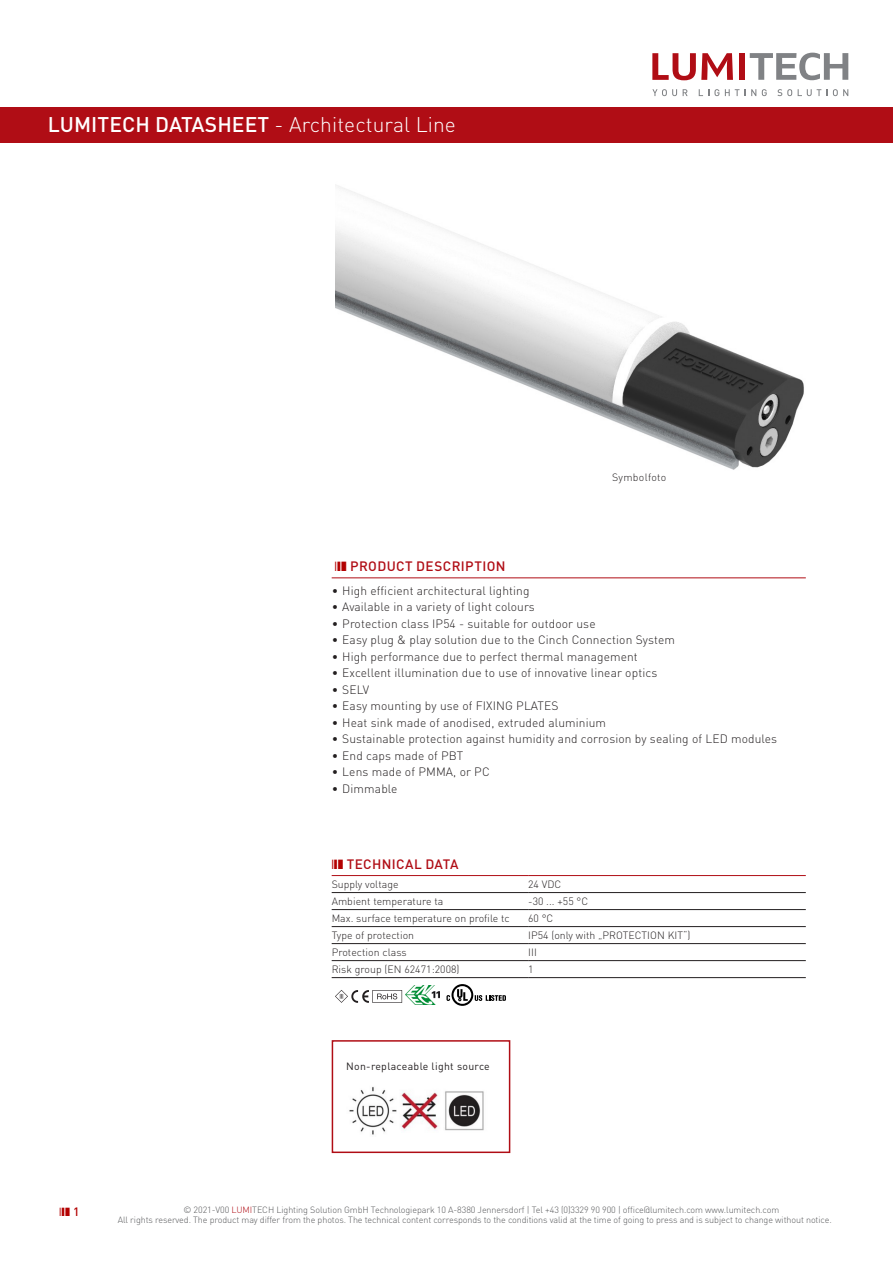
<style>
.page{position:relative;width:893px;height:1263px;background:#fff}
.page>*{position:absolute;margin:0;border:0;box-sizing:border-box;transform-origin:0 0}
.t1{font:300 21px "DIN Pro";letter-spacing:.005em;color:#fff}
.Absatzformat_1{font:500 13.5px "DIN Pro";letter-spacing:.03em;color:#b00d15}
.grouptext_title_firs{font:500 13.5px "DIN Pro";letter-spacing:.025em;color:#b00d15}
.t2{font:300 12px "DIN Pro";letter-spacing:.01em;color:#231f20}
.t3{font:500 12px "DIN Pro";color:#b30101}
.tbl_technical_data_k{font:300 10.5px "DIN Pro";letter-spacing:.005em;color:#231f20}
.tbl_technical_data_c{font:300 10.5px "DIN Pro";letter-spacing:.005em;color:#231f20}
.Bullets{font:10.5px "DIN Pro";letter-spacing:.03em;color:#231f20}
.Bullets-2{font:300 10.5px "DIN Pro";letter-spacing:.03em;color:#231f20}
.t4{font:300 9px/10.8px "DIN Pro";letter-spacing:-.01em;color:#57585a}
.s1{font-weight:500}
.s2{color:#b30101}
.s3{color:#b00d15}
</style>
<div class="page">
<div style="left:0;top:107px;width:893px;height:36px;background:#b00d15"></div>
<svg style="left:652px;top:89px;width:25px;height:7px"></svg>
<svg style="left:683px;top:89px;width:5px;height:7px"></svg>
<svg style="left:699px;top:89px;width:20px;height:7px"></svg>
<svg style="left:725px;top:89px;width:31px;height:7px"></svg>
<svg style="left:762px;top:89px;width:5px;height:7px"></svg>
<svg style="left:777px;top:89px;width:15px;height:7px"></svg>
<svg style="left:798px;top:89px;width:29px;height:7px"></svg>
<svg style="left:833px;top:89px;width:15px;height:7px"></svg>
<svg style="left:750px;top:53px;width:98px;height:27px"></svg>
<div style="left:739px;top:53px;width:6px;height:27px;background:#b00d15"></div>
<svg style="left:652px;top:53px;width:81px;height:27px"></svg>
<hr style="left:332px;top:577px;width:474px;height:1px;background:#b00d15">
<hr style="left:332px;top:892px;width:196px;height:1px;background:#231f20">
<hr style="left:332px;top:875px;width:196px;height:1px;background:#b00d15">
<hr style="left:528px;top:875px;width:278px;height:1px;background:#b00d15">
<hr style="left:528px;top:892px;width:278px;height:1px;background:#231f20">
<hr style="left:332px;top:909px;width:196px;height:1px;background:#231f20">
<hr style="left:528px;top:909px;width:278px;height:1px;background:#231f20">
<hr style="left:332px;top:926px;width:196px;height:1px;background:#231f20">
<hr style="left:528px;top:926px;width:278px;height:1px;background:#231f20">
<hr style="left:332px;top:943px;width:196px;height:1px;background:#231f20">
<hr style="left:528px;top:943px;width:278px;height:1px;background:#231f20">
<hr style="left:332px;top:960px;width:196px;height:1px;background:#231f20">
<hr style="left:332px;top:977px;width:196px;height:1px;background:#231f20">
<hr style="left:528px;top:960px;width:278px;height:1px;background:#231f20">
<hr style="left:528px;top:977px;width:278px;height:1px;background:#231f20">
<svg style="left:335px;top:990px;width:67px;height:13px"></svg>
<img style="left:406px;top:985px;width:34px;height:20px">
<svg style="left:446px;top:984px;width:60px;height:22px"></svg>
<img style="left:336px;top:185px;width:468px;height:285px">
<img style="left:349px;top:1087px;width:135px;height:48px">
<div style="left:332px;top:1040px;width:178px;height:113px;border:2px solid #b00d15"></div>
<h1 class="t1" style="left:48px;top:110px;width:410px"><span class="s1">LUMITECH DATASHEET</span> - Architectural Line</h1>
<p class="Bullets-2" style="left:612px;top:470px;width:56px">Symbolfoto</p>
<p class="Absatzformat_1" style="left:335px;top:557px;width:172px"><span class="s2">❘❙❚</span> PRODUCT DESCRIPTION</p>
<p class="t2" style="left:332px;top:582px;width:199px">• High efficient architectural lighting</p>
<p class="t2" style="left:332px;top:599px;width:205px">• Available in a variety of light colours</p>
<p class="t2" style="left:332px;top:615px;width:265px">• Protection class IP54 - suitable for outdoor use</p>
<p class="t2" style="left:332px;top:632px;width:345px">• Easy plug &amp; play solution due to the Cinch Connection System</p>
<p class="t2" style="left:332px;top:648px;width:308px">• High performance due to perfect thermal management</p>
<p class="t2" style="left:332px;top:665px;width:327px">• Excellent illumination due to use of innovative linear optics</p>
<p class="t2" style="left:332px;top:681px;width:39px">• SELV</p>
<p class="t2" style="left:332px;top:698px;width:228px">• Easy mounting by use of FIXING PLATES</p>
<p class="t2" style="left:332px;top:714px;width:276px">• Heat sink made of anodised, extruded aluminium</p>
<p class="t2" style="left:332px;top:731px;width:447px">• Sustainable protection against humidity and corrosion by sealing of LED modules</p>
<p class="t2" style="left:332px;top:747px;width:133px">• End caps made of PBT</p>
<p class="t2" style="left:332px;top:764px;width:160px">• Lens made of PMMA, or PC</p>
<p class="t2" style="left:332px;top:780px;width:67px">• Dimmable</p>
<p class="grouptext_title_firs" style="left:332px;top:855px;width:128px"><span class="s2">❘❙❚</span> TECHNICAL DATA</p>
<p class="tbl_technical_data_k" style="left:332px;top:877px;width:68px">Supply voltage</p>
<p class="tbl_technical_data_c" style="left:528px;top:877px;width:35px">24 VDC</p>
<p class="tbl_technical_data_k" style="left:332px;top:894px;width:113px">Ambient temperature ta</p>
<p class="tbl_technical_data_c" style="left:528px;top:894px;width:62px">-30 ... +55 °C</p>
<p class="tbl_technical_data_k" style="left:332px;top:911px;width:180px">Max. surface temperature on profile tc</p>
<p class="tbl_technical_data_c" style="left:528px;top:911px;width:27px">60 °C</p>
<p class="tbl_technical_data_k" style="left:332px;top:928px;width:84px">Type of protection</p>
<p class="tbl_technical_data_c" style="left:528px;top:928px;width:164px">IP54 (only with „PROTECTION KIT“)</p>
<p class="tbl_technical_data_k" style="left:332px;top:945px;width:77px">Protection class</p>
<p class="tbl_technical_data_c" style="left:528px;top:945px;width:10px">III</p>
<p class="tbl_technical_data_k" style="left:332px;top:962px;width:129px">Risk group (EN 62471:2008)</p>
<p class="tbl_technical_data_c" style="left:528px;top:962px;width:7px">1</p>
<p class="Bullets" style="left:346px;top:1059px;width:145px">Non-replaceable light source</p>
<p class="t3" style="left:60px;top:1204px;width:22px">❘❙❚ 1</p>
<p class="t4" style="left:118px;top:1203px;width:715px;text-indent:66px">© 2021-V00 <span class="s3">LUMI</span>TECH Lighting Solution GmbH Technologiepark 10 A-8380 Jennersdorf | Tel +43 (0)3329 90 900 | office@lumitech.com www.lumitech.com<br>All rights reserved. The product may differ from the photos. The technical content corresponds to the conditions valid at the time of going to press and is subject to change without notice.</p>
</div>
